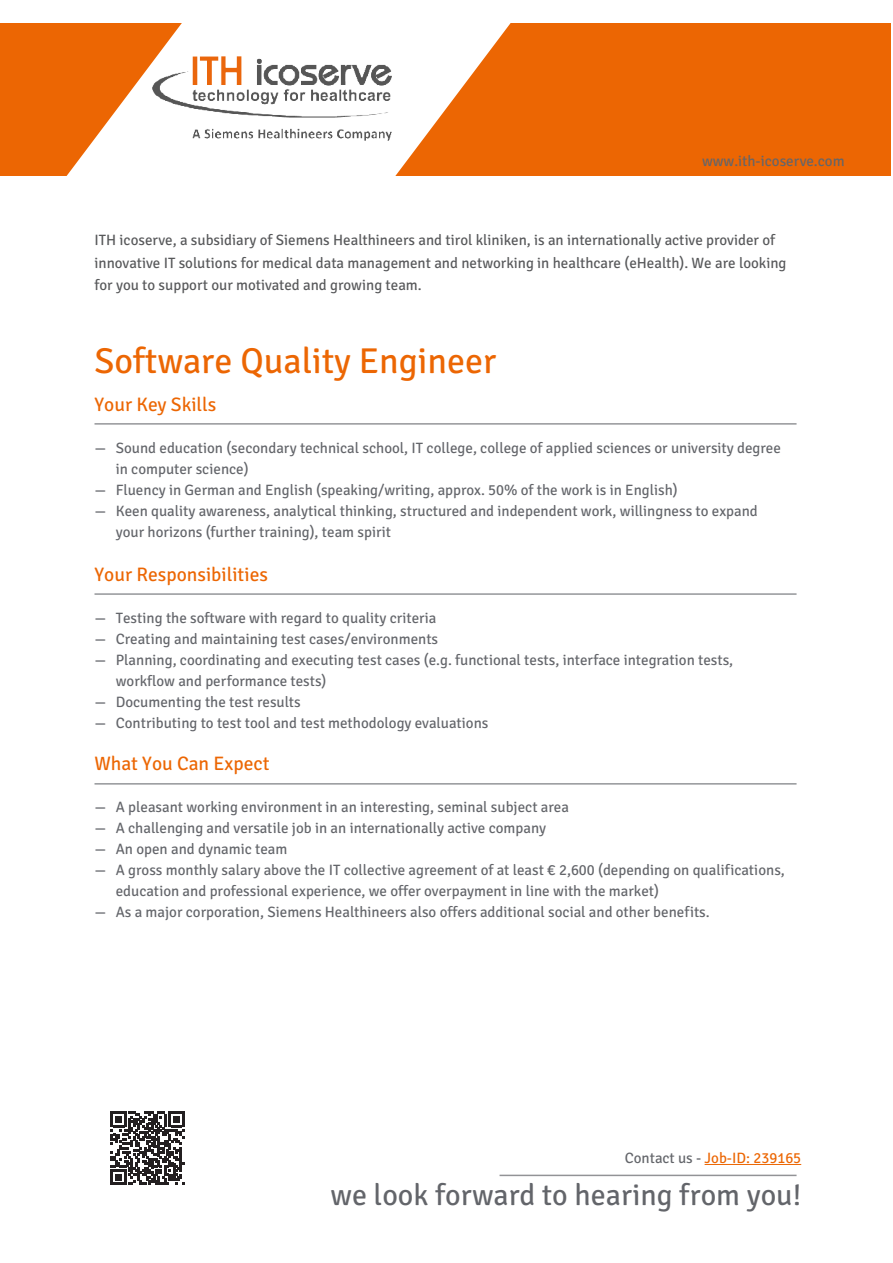
<style>
.page{position:relative;width:893px;height:1263px;background:#fff}
.page>*{position:absolute;margin:0;border:0;box-sizing:border-box;transform-origin:0 0}
.t1{font:36px "Signika Negative";color:#ec6603}
.t2{font:30px "Signika Negative";color:#63656a}
.t3{font:19.5px "Signika Negative";color:#ec6603}
.t4{font:15px "Signika Negative";color:#63656a}
.t5{font:15px/22.5px "Signika Negative";color:#57585a}
.t6{font:15px "Signika Negative";color:#ec6603}
.s1{color:#63656a}
</style>
<div class="page">
<svg style="left:0;top:23px;width:182px;height:153px;fill:#ec6603"></svg>
<hr style="left:500px;top:1175px;width:296px;height:1px;background:#63656a">
<hr style="left:94px;top:423px;width:702px;height:2px;background:#63656a">
<hr style="left:94px;top:593px;width:702px;height:2px;background:#63656a">
<div style="left:338px;top:23px;width:553px;height:153px;background:#ec6603"></div>
<svg style="left:338px;top:23px;width:173px;height:153px;fill:#fff"></svg>
<img style="left:153px;top:56px;width:238px;height:84px">
<hr style="left:94px;top:783px;width:702px;height:2px;background:#63656a">
<svg style="left:111px;top:1111px;width:73px;height:74px"></svg>
<hr style="left:705px;top:1164px;width:96px;height:1px;background:#ec6603">
<p class="t4" style="left:702px;top:153px;width:144px">www.ith-icoserve.com</p>
<p class="t5" style="left:94px;top:229px;width:693px">ITH icoserve, a subsidiary of Siemens Healthineers and tirol kliniken, is an internationally active provider of innovative IT solutions for medical data management and networking in healthcare (eHealth). We are looking for you to support our motivated and growing team.</p>
<p class="t1" style="left:94px;top:340px;width:403px">Software Quality Engineer</p>
<p class="t3" style="left:94px;top:394px;width:123px">Your Key Skills</p>
<p class="t4" style="left:94px;top:440px;width:688px">— Sound education (secondary technical school, IT college, college of applied sciences or university degree</p>
<p class="t4" style="left:116px;top:461px;width:134px">in computer science)</p>
<p class="t4" style="left:94px;top:482px;width:585px">— Fluency in German and English (speaking/writing, approx. 50% of the work is in English)</p>
<p class="t4" style="left:94px;top:503px;width:665px">— Keen quality awareness, analytical thinking, structured and independent work, willingness to expand</p>
<p class="t4" style="left:116px;top:524px;width:277px">your horizons (further training), team spirit</p>
<p class="t3" style="left:94px;top:563px;width:175px">Your Responsibilities</p>
<p class="t4" style="left:94px;top:609px;width:344px">— Testing the software with regard to quality criteria</p>
<p class="t4" style="left:94px;top:630px;width:345px">— Creating and maintaining test cases/environments</p>
<p class="t4" style="left:94px;top:651px;width:640px">— Planning, coordinating and executing test cases (e.g. functional tests, interface integration tests,</p>
<p class="t4" style="left:116px;top:672px;width:212px">workflow and performance tests)</p>
<p class="t4" style="left:94px;top:693px;width:208px">— Documenting the test results</p>
<p class="t4" style="left:94px;top:714px;width:395px">— Contributing to test tool and test methodology evaluations</p>
<p class="t3" style="left:94px;top:752px;width:177px">What You Can Expect</p>
<p class="t4" style="left:94px;top:798px;width:476px">— A pleasant working environment in an interesting, seminal subject area</p>
<p class="t4" style="left:94px;top:819px;width:453px">— A challenging and versatile job in an internationally active company</p>
<p class="t4" style="left:94px;top:840px;width:194px">— An open and dynamic team</p>
<p class="t4" style="left:94px;top:861px;width:692px">— A gross monthly salary above the IT collective agreement of at least € 2,600 (depending on qualifications,</p>
<p class="t4" style="left:116px;top:882px;width:545px">education and professional experience, we offer overpayment in line with the market)</p>
<p class="t4" style="left:94px;top:903px;width:617px">— As a major corporation, Siemens Healthineers also offers additional social and other benefits.</p>
<p class="t6" style="left:625px;top:1149px;width:178px"><span class="s1">Contact us -</span> Job-ID: 239165</p>
<p class="t2" style="left:330px;top:1177px;width:472px">we look forward to hearing from you!</p>
</div>
